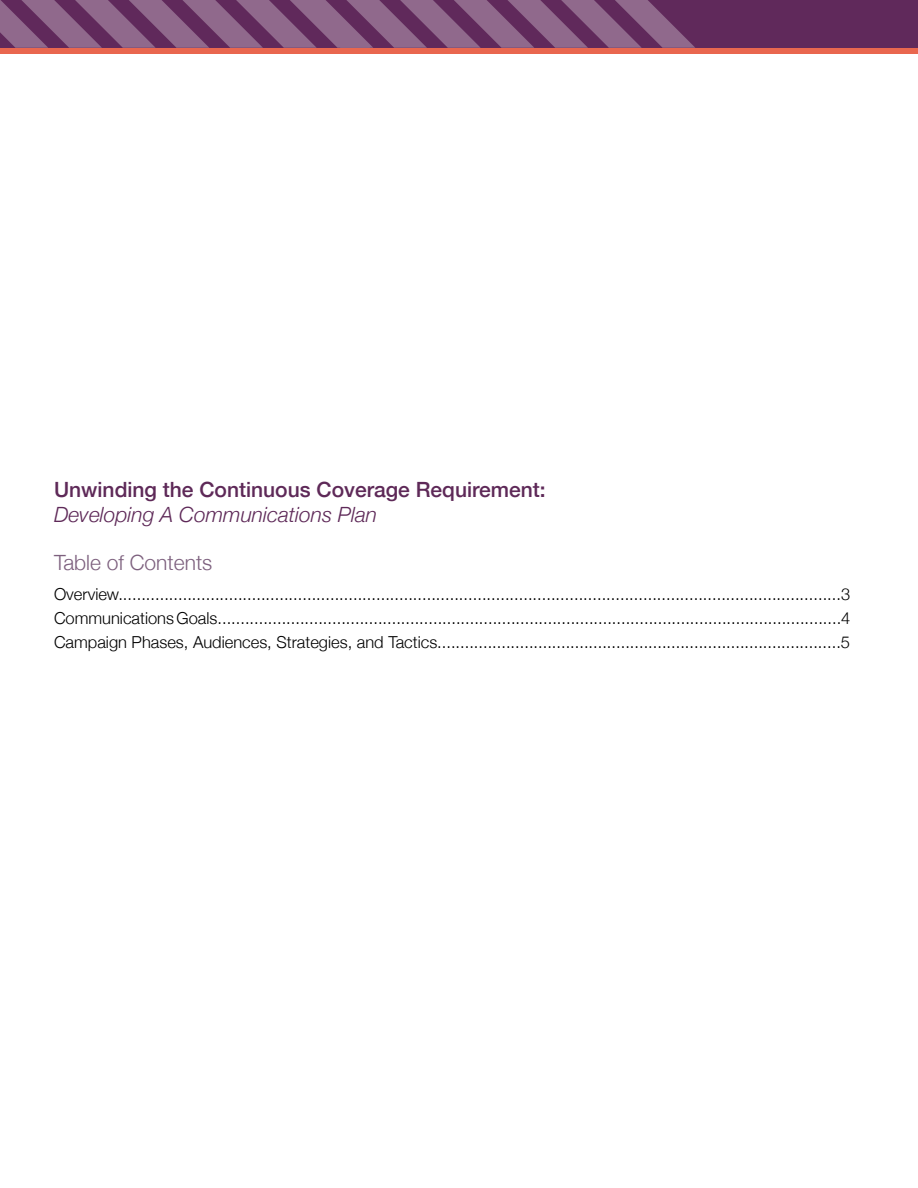
<style>
.page{position:relative;width:918px;height:1188px;background:#fff}
.page>*{position:absolute;margin:0;border:0;box-sizing:border-box;transform-origin:0 0}
.t1{font:500 21px "Helvetica Neue";color:#5e2958}
.t2{font:italic 300 21px "Helvetica Neue";color:#5e2958}
.t3{font:300 21px "Helvetica Neue";color:#7d607e}
.t4{font:300 16.5px/24px "Helvetica Neue";color:#000;text-align:justify}
</style>
<div class="page">
<div style="left:0;top:0;width:918px;height:49px;background:#60295b"></div>
<div style="left:0;top:48px;width:918px;height:5px;background:#e9674f"></div>
<svg style="left:0;top:0;width:695px;height:48px"></svg>
<p class="t1" style="left:54px;top:473px;width:493px">Unwinding the Continuous Coverage Requirement:</p>
<p class="t2" style="left:54px;top:497px;width:325px">Developing A Communications Plan</p>
<p class="t3" style="left:54px;top:545px;width:160px">Table of Contents</p>
<p class="t4" style="left:54px;top:581px;width:798px">Overview.............................................................................................................................................................3<br>Communications Goals........................................................................................................................................4<br>Campaign Phases, Audiences, Strategies, and Tactics........................................................................................5</p>
</div>
